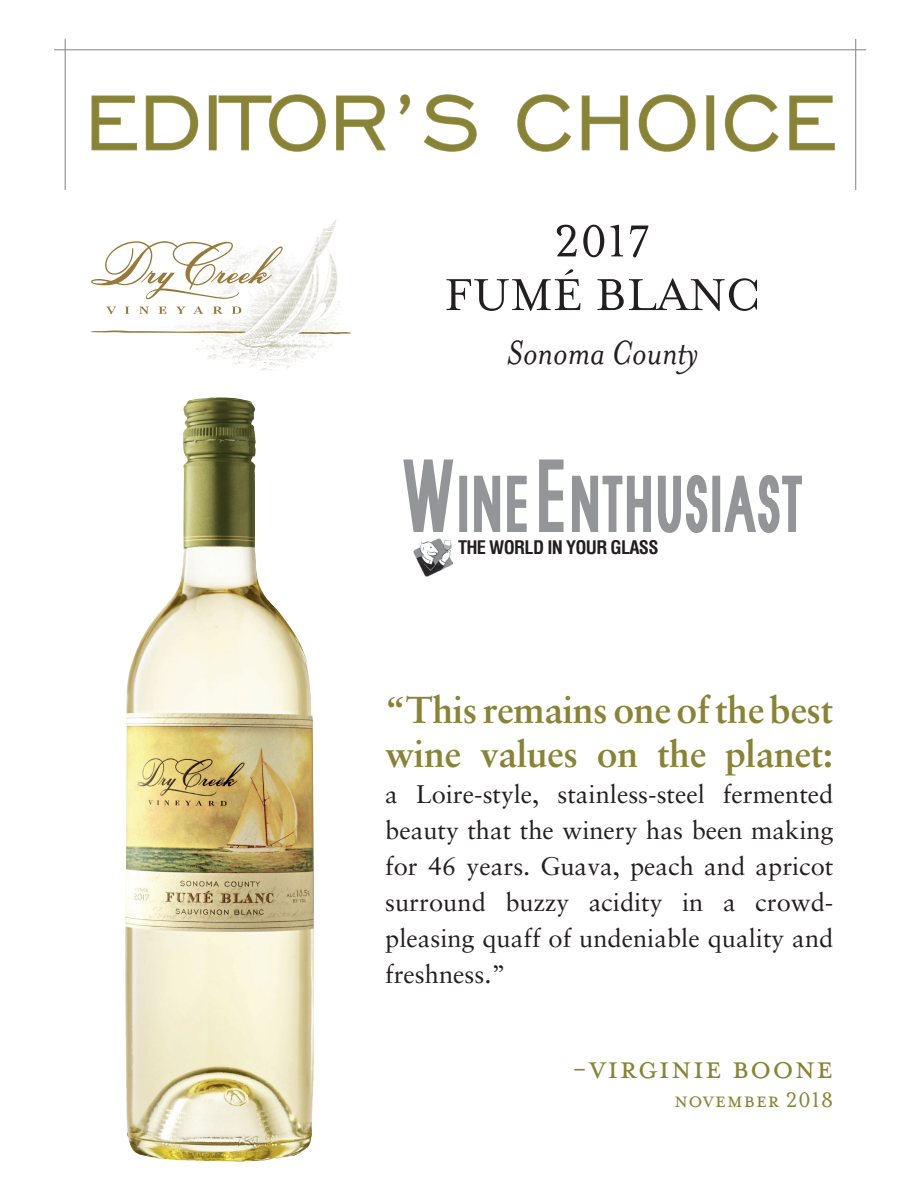
<style>
.page{position:relative;width:918px;height:1188px;background:#fff}
.page>*{position:absolute;margin:0;border:0;box-sizing:border-box;transform-origin:0 0}
.t1{font:99.6px "Engravers Gothic BT";color:#898337}
.t2{font:51.45px/53.7px "Mrs Eaves Small Caps";letter-spacing:.005em;color:#231f20;text-align:center}
.t3{font:italic 38.55px "Mrs Eaves";color:#231f20}
.t4{font:700 37.5px/43.5px "Sabon";letter-spacing:-.01em;color:#898337}
.t5{font:36px "Mrs Eaves Small Caps";letter-spacing:.02em;color:#898337}
.t6{font:25.5px/36px "Sabon";color:#231f20;text-align:justify}
.t7{font:24px "Mrs Eaves Small Caps";letter-spacing:.02em;color:#898337}
.t8{font:700 condensed 18.3px "Helvetica";letter-spacing:-.04em;color:#231f20}
</style>
<div class="page">
<svg style="left:403px;top:460px;width:124px;height:79px"></svg>
<svg style="left:539px;top:460px;width:263px;height:73px"></svg>
<img style="left:414px;top:539px;width:38px;height:38px">
<img style="left:125px;top:397px;width:189px;height:765px">
<img style="left:174px;top:220px;width:166px;height:151px">
<svg style="left:91px;top:241px;width:192px;height:73px"></svg>
<svg style="left:91px;top:330px;width:155px;height:3px"></svg>
<svg style="left:298px;top:332px;width:53px;height:2px"></svg>
<hr style="left:54px;top:49px;width:812px;height:1px;background:#808285">
<hr style="left:65px;top:39px;width:1px;height:151px;background:#808285">
<svg style="left:91px;top:95px;width:47px;height:56px"></svg>
<svg style="left:145px;top:95px;width:54px;height:56px"></svg>
<div style="left:209px;top:95px;width:8px;height:55px;border:1px solid #a69f65"></div>
<svg style="left:218px;top:94px;width:108px;height:58px"></svg>
<svg style="left:336px;top:95px;width:50px;height:56px"></svg>
<svg style="left:399px;top:94px;width:12px;height:21px"></svg>
<svg style="left:423px;top:94px;width:54px;height:58px"></svg>
<svg style="left:517px;top:94px;width:54px;height:58px"></svg>
<svg style="left:581px;top:95px;width:48px;height:56px"></svg>
<svg style="left:638px;top:94px;width:58px;height:58px"></svg>
<div style="left:706px;top:95px;width:8px;height:55px;border:1px solid #a69f65"></div>
<svg style="left:724px;top:94px;width:55px;height:58px"></svg>
<svg style="left:789px;top:95px;width:46px;height:56px"></svg>
<hr style="left:855px;top:39px;width:1px;height:151px;background:#808285">
<h1 class="t1" style="left:84px;top:67px;width:754px">EDITOR’S CHOICE</h1>
<h2 class="t2" style="left:444px;top:215px;width:318px">2017<br>FUMÉ BLANC</h2>
<h3 class="t3" style="left:507px;top:331px;width:193px">Sonoma County</h3>
<p class="t8" style="left:458px;top:535px;width:202px">THE WORLD IN YOUR GLASS</p>
<h3 class="t4" style="left:385px;top:687px;width:450px">“This remains one of the best wine values on the planet:</h3>
<p class="t6" style="left:385px;top:775px;width:450px">a Loire-style, stainless-steel fermented beauty that the winery has been making for 46 years. Guava, peach and apricot surround buzzy acidity in a crowd&shy;pleasing quaff of undeniable quality and freshness.”</p>
<h3 class="t5" style="left:572px;top:1048px;width:263px">-virginie boone</h3>
<p class="t7" style="left:674px;top:1087px;width:161px">november 2018</p>
</div>
